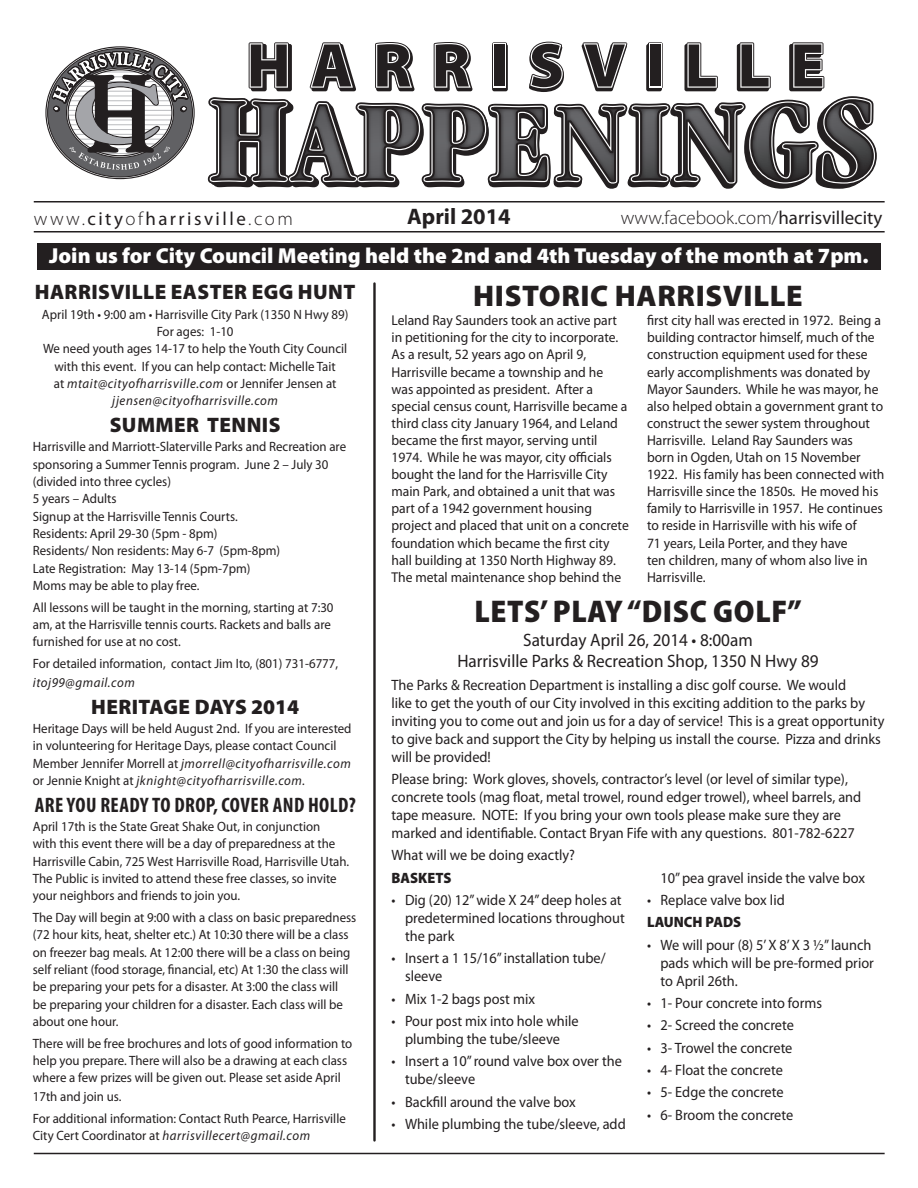
<style>
.page{position:relative;width:918px;height:1188px;background:#fff}
.page>*{position:absolute;margin:0;border:0;box-sizing:border-box;transform-origin:0 0}
.headline{font:900 semi-condensed 31.5px "Myriad Pro";letter-spacing:.02em;color:#231f20}
.headline-2{font:900 30px "Myriad Pro";letter-spacing:.02em;color:#231f20}
.t1{font:700 22.5px "Myriad Pro";color:#231f20}
.call_out_announce{font:900 21.75px "Myriad Pro";color:#fff}
.headline-3{font:900 21px "Myriad Pro";letter-spacing:.02em;color:#231f20}
.headline-4{font:700 condensed 21px "Myriad Pro";letter-spacing:.02em;color:#231f20}
.headline-5{font:900 21px "Myriad Pro";color:#231f20}
.t2{font:300 18.9px "Myriad Pro";color:#231f20}
.t3{font:18.9px "Myriad Pro";letter-spacing:.13em;color:#231f20}
.text{font:18px/21.6px "Myriad Pro";color:#231f20;text-align:center;scale:.96 1}
.t4{font:condensed 15.6px "Garamond";color:#231f20}
.text-2{font:15px/18px "Myriad Pro";color:#231f20;scale:.96 1}
.text-3{font:900 15px "Myriad Pro";color:#231f20;scale:.96 1}
.text-4{font:14.25px/17.1px "Myriad Pro";color:#231f20;scale:.96 1}
.text-5{font:13.5px/17.4px "Myriad Pro";color:#231f20;scale:.96 1}
.s1{font-weight:400}
.s2{font-weight:300}
.s3{font-style:italic}
</style>
<div class="page">
<svg style="left:45px;top:41px;width:832px;height:148px"></svg>
<hr style="left:34px;top:1153px;width:851px;height:1px;background:#231f20">
<hr style="left:34px;top:231px;width:851px;height:1px;background:#231f20">
<hr style="left:34px;top:201px;width:851px;height:1px;background:#231f20">
<div style="left:37px;top:243px;width:844px;height:27px;background:#231f20"></div>
<hr style="left:373px;top:284px;width:3px;height:856px;background:#231f20">
<p class="t1" style="left:407px;top:204px;width:105px">April 2014</p>
<p class="t2" style="left:621px;top:206px;width:263px">www.facebook.com/<span class="s1">harrisvillecity</span></p>
<p class="t3" style="left:34px;top:209px;width:261px"><span class="s2">www.</span>city<span class="s2">of</span>harrisville<span class="s2">.com</span></p>
<p class="call_out_announce" style="left:49px;top:241px;width:821px">Join us for City Council Meeting held the 2nd and 4th Tuesday of the month at 7pm.</p>
<p class="headline-3" style="left:35px;top:278px;width:322px">HARRISVILLE EASTER EGG HUNT</p>
<p class="text-5" style="left:42px;top:306px;width:321px;text-align:center">April 19th • 9:00 am • Harrisville City Park (1350 N Hwy 89)<br>For ages: 1-10<br>We need youth ages 14-17 to help the Youth City Council with this event. If you can help contact: Michelle Tait<br>at <span class="s3">mtait@cityofharrisville.com</span> or Jennifer Jensen at <span class="s3">jjensen@cityofharrisville.com</span></p>
<p class="headline-3" style="left:110px;top:411px;width:172px">SUMMER TENNIS</p>
<p class="text-5" style="left:33px;top:438px;width:328px">Harrisville and Marriott-Slaterville Parks and Recreation are sponsoring a Summer Tennis program. June 2 – July 30 (divided into three cycles)<br>5 years – Adults<br>Signup at the Harrisville Tennis Courts.<br>Residents: April 29-30 (5pm - 8pm)<br>Residents/ Non residents: May 6-7 (5pm-8pm)<br>Late Registration: May 13-14 (5pm-7pm)<br>Moms may be able to play free.</p>
<p class="text-5" style="left:33px;top:599px;width:315px">All lessons will be taught in the morning, starting at 7:30 am, at the Harrisville tennis courts. Rackets and balls are furnished for use at no cost.</p>
<p class="text-5" style="left:33px;top:654px;width:320px;line-height:19.2px">For detailed information, contact Jim Ito, (801) 731-6777, <span class="s3">itoj99@gmail.com</span></p>
<p class="headline-5" style="left:91px;top:692px;width:210px">HERITAGE DAYS 2014</p>
<p class="text-5" style="left:33px;top:720px;width:334px">Heritage Days will be held August 2nd. If you are interested in volunteering for Heritage Days, please contact Council Member Jennifer Morrell at <span class="s3">jmorrell@cityofharrisville.com </span>or Jennie Knight at <span class="s3">jknight@cityofharrisville.com.</span></p>
<p class="headline-4" style="left:35px;top:793px;width:323px">ARE YOU READY TO DROP, COVER AND HOLD?</p>
<p class="text-5" style="left:33px;top:818px;width:331px">April 17th is the State Great Shake Out, in conjunction<br>with this event there will be a day of preparedness at the Harrisville Cabin, 725 West Harrisville Road, Harrisville Utah.<br>The Public is invited to attend these free classes, so invite your neighbors and friends to join you.</p>
<p class="text-5" style="left:33px;top:909px;width:339px">The Day will begin at 9:00 with a class on basic preparedness (72 hour kits, heat, shelter etc.) At 10:30 there will be a class on freezer bag meals. At 12:00 there will be a class on being self reliant (food storage, financial, etc) At 1:30 the class will be preparing your pets for a disaster. At 3:00 the class will<br>be preparing your children for a disaster. Each class will be about one hour.</p>
<p class="text-5" style="left:33px;top:1035px;width:334px">There will be free brochures and lots of good information to help you prepare. There will also be a drawing at each class where a few prizes will be given out. Please set aside April</p>
<p class="text-5" style="left:33px;top:1089px;width:94px">17th and join us.</p>
<p class="text-5" style="left:33px;top:1110px;width:328px">For additional information: Contact Ruth Pearce, Harrisville<br>City Cert Coordinator at <span class="s3">harrisvillecert@gmail.com</span></p>
<p class="headline-2" style="left:473px;top:276px;width:331px">HISTORIC HARRISVILLE</p>
<p class="text-4" style="left:392px;top:312px;width:249px">Leland Ray Saunders took an active part in petitioning for the city to incorporate.<br>As a result, 52 years ago on April 9, Harrisville became a township and he<br>was appointed as president. After a special census count, Harrisville became a third class city January 1964, and Leland became the first mayor, serving until 1974. While he was mayor, city officials bought the land for the Harrisville City main Park, and obtained a unit that was part of a 1942 government housing project and placed that unit on a concrete foundation which became the first city hall building at 1350 North Highway 89.<br>The metal maintenance shop behind the</p>
<p class="text-4" style="left:647px;top:312px;width:249px">first city hall was erected in 1972. Being a building contractor himself, much of the construction equipment used for these early accomplishments was donated by Mayor Saunders. While he was mayor, he also helped obtain a government grant to construct the sewer system throughout Harrisville. Leland Ray Saunders was<br>born in Ogden, Utah on 15 November 1922. His family has been connected with Harrisville since the 1850s. He moved his family to Harrisville in 1957. He continues to reside in Harrisville with his wife of<br>71 years, Leila Porter, and they have<br>ten children, many of whom also live in Harrisville.</p>
<p class="headline" style="left:475px;top:594px;width:329px">LETS’ PLAY “DISC GOLF”</p>
<p class="text" style="left:457px;top:629px;width:378px">Saturday April 26, 2014 • 8:00am<br>Harrisville Parks &amp; Recreation Shop, 1350 N Hwy 89</p>
<p class="text-2" style="left:392px;top:676px;width:515px">The Parks &amp; Recreation Department is installing a disc golf course. We would<br>like to get the youth of our City involved in this exciting addition to the parks by inviting you to come out and join us for a day of service! This is a great opportunity to give back and support the City by helping us install the course. Pizza and drinks will be provided!</p>
<p class="text-2" style="left:392px;top:770px;width:491px">Please bring: Work gloves, shovels, contractor’s level (or level of similar type), concrete tools (mag float, metal trowel, round edger trowel), wheel barrels, and tape measure. NOTE: If you bring your own tools please make sure they are marked and identifiable. Contact Bryan Fife with any questions. 801-782-6227</p>
<p class="text-2" style="left:392px;top:847px;width:193px">What will we be doing exactly?</p>
<p class="text-3" style="left:392px;top:868px;width:64px">BASKETS</p>
<p class="text-2" style="left:405px;top:891px;width:230px;text-indent:-14px">• Dig (20) 12” wide X 24” deep holes at predetermined locations throughout the park</p>
<p class="text-2" style="left:405px;top:950px;width:211px;text-indent:-14px">• Insert a 1 15/16” installation tube/ sleeve</p>
<p class="text-2" style="left:392px;top:990px;width:151px">• Mix 1-2 bags post mix</p>
<p class="text-2" style="left:392px;top:1012px;width:197px;text-align:center">• Pour post mix into hole while plumbing the tube/sleeve</p>
<p class="text-2" style="left:405px;top:1053px;width:227px;text-indent:-14px">• Insert a 10” round valve box over the tube/sleeve</p>
<p class="text-2" style="left:392px;top:1093px;width:193px">• Backfill around the valve box</p>
<p class="text-2" style="left:392px;top:1115px;width:246px">• While plumbing the tube/sleeve, add</p>
<p class="t4" style="left:367px;top:607px;width:271px">363 West Independence • Harrisville, Utah 84404</p>
<p class="text-2" style="left:661px;top:869px;width:215px">10” pea gravel inside the valve box</p>
<p class="text-2" style="left:647px;top:891px;width:145px">• Replace valve box lid</p>
<p class="text-3" style="left:647px;top:912px;width:100px">LAUNCH PADS</p>
<p class="text-2" style="left:661px;top:936px;width:224px;text-indent:-14px">• We will pour (8) 5’ X 8’ X 3 ½” launch pads which will be pre-formed prior to April 26th.</p>
<p class="text-2" style="left:647px;top:994px;width:184px">• 1- Pour concrete into forms</p>
<p class="text-2" style="left:647px;top:1017px;width:155px">• 2- Screed the concrete</p>
<p class="text-2" style="left:647px;top:1039px;width:153px">• 3- Trowel the concrete</p>
<p class="text-2" style="left:647px;top:1061px;width:143px">• 4- Float the concrete</p>
<p class="text-2" style="left:647px;top:1084px;width:144px">• 5- Edge the concrete</p>
<p class="text-2" style="left:647px;top:1106px;width:154px">• 6- Broom the concrete</p>
</div>
